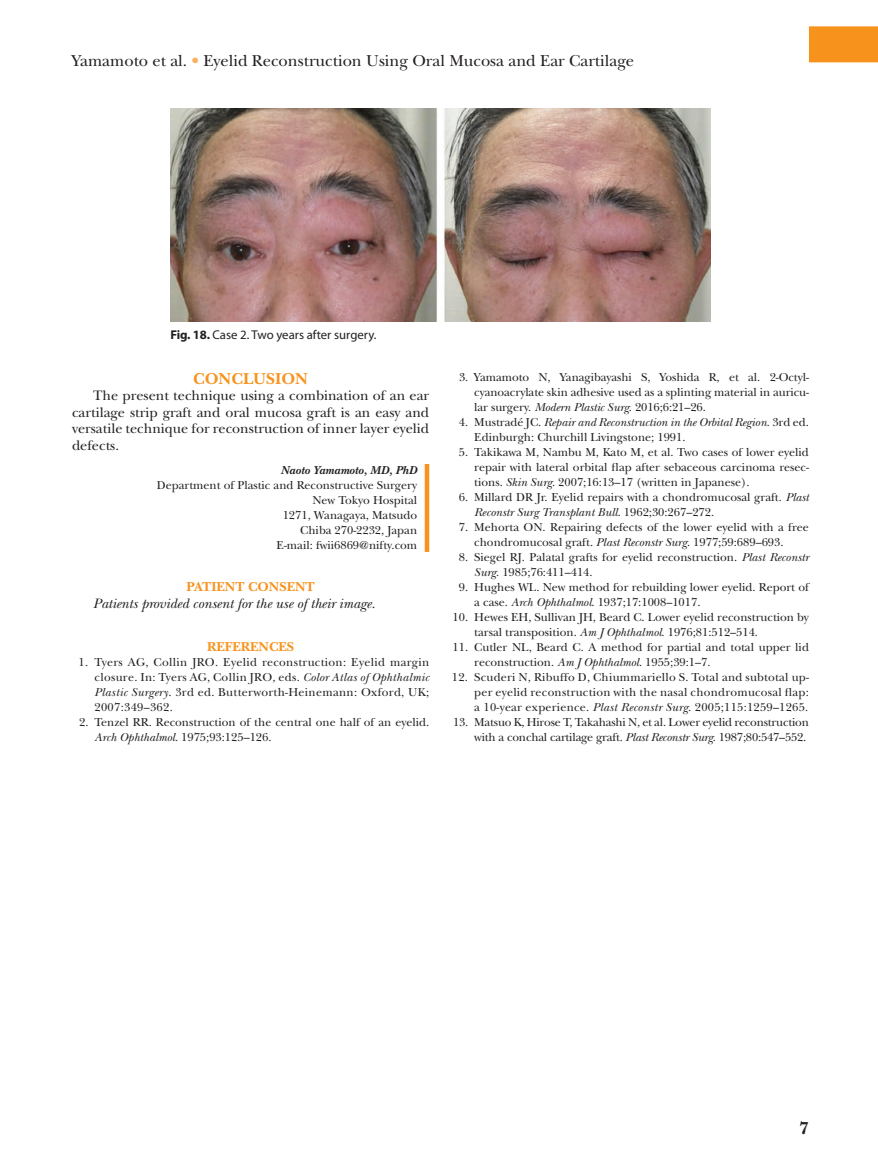
<style>
.page{position:relative;width:878px;height:1175px;background:#fff}
.page>*{position:absolute;margin:0;border:0;box-sizing:border-box;transform-origin:0 0}
.t1{font:700 18px "New Baskerville";color:#231f20}
.t2{font:16.5px "New Baskerville";color:#231f20}
.t3{font:700 16.5px "New Baskerville";color:#f7931d}
.t4{font:14.25px/16.5px "New Baskerville";color:#231f20;text-align:justify}
.t5{font:italic 14.25px "New Baskerville";color:#231f20}
.t6{font:700 13.5px "New Baskerville";color:#f7931d}
.t7{font:12.75px "Myriad Pro";color:#231f20}
.t8{font:12px/15px "New Baskerville";color:#231f20}
.t9{font:italic 700 12px "New Baskerville";color:#231f20}
.s1{color:#fab05f}
.s2{font-weight:700}
.s3{font-style:italic}
</style>
<div class="page">
<div style="left:808px;top:26px;width:70px;height:36px;background:#f7931d"></div>
<div style="left:424px;top:464px;width:5px;height:88px;background:#f7931d"></div>
<img style="left:170px;top:108px;width:540px;height:213px">
<h2 class="t2" style="left:72px;top:51px;width:563px">Yamamoto et al. <span class="s1">•</span> Eyelid Reconstruction Using Oral Mucosa and Ear Cartilage</h2>
<p class="t7" style="left:170px;top:327px;width:208px"><span class="s2">Fig. 18.</span> Case 2. Two years after surgery.</p>
<h2 class="t3" style="left:193px;top:369px;width:116px">CONCLUSION</h2>
<p class="t4" style="left:72px;top:387px;width:359px;text-indent:21px">The present technique using a combination of an ear cartilage strip graft and oral mucosa graft is an easy and versatile technique for reconstruction of inner layer eyelid defects.</p>
<p class="t9" style="left:281px;top:463px;width:138px">Naoto Yamamoto, MD, PhD</p>
<p class="t8" style="left:157px;top:477px;width:262px;text-align:right">Department of Plastic and Reconstructive Surgery<br>New Tokyo Hospital<br>1271, Wanagaya, Matsudo<br>Chiba 270-2232, Japan<br>E-mail: fwii6869@nifty.com</p>
<p class="t6" style="left:186px;top:578px;width:130px">PATIENT CONSENT</p>
<p class="t5" style="left:93px;top:594px;width:284px">Patients provided consent for the use of their image.</p>
<p class="t6" style="left:207px;top:638px;width:89px">REFERENCES</p>
<p class="t8" style="left:94px;top:654px;width:336px;text-align:justify;text-indent:-16px">1. Tyers AG, Collin JRO. Eyelid reconstruction: Eyelid margin closure. In: Tyers AG, Collin JRO, eds. <span class="s3">Color Atlas of Ophthalmic Plastic Surgery</span>. 3rd ed. Butterworth-Heinemann: Oxford, UK; 2007:349–362.</p>
<p class="t8" style="left:94px;top:714px;width:336px;text-indent:-15px">2. Tenzel RR. Reconstruction of the central one half of an eyelid.<br><span class="s3">Arch Ophthalmol</span>. 1975;93:125–126.</p>
<p class="t8" style="left:474px;top:369px;width:336px;text-align:justify;text-indent:-15px">3. Yamamoto N, Yanagibayashi S, Yoshida R, et al. 2-Octyl&shy;cyanoacrylate skin adhesive used as a splinting material in auricu&shy;lar surgery. <span class="s3">Modern Plastic Surg</span>. 2016;6:21–26.</p>
<p class="t8" style="left:474px;top:414px;width:336px;text-indent:-15px">4. Mustradé JC. <span class="s3">Repair and Reconstruction in the Orbital Region</span>. 3rd ed.<br>Edinburgh: Churchill Livingstone; 1991.</p>
<p class="t8" style="left:474px;top:444px;width:336px;text-align:justify;text-indent:-15px">5. Takikawa M, Nambu M, Kato M, et al. Two cases of lower eyelid repair with lateral orbital flap after sebaceous carcinoma resec&shy;tions. <span class="s3">Skin Surg</span>. 2007;16:13–17 (written in Japanese).</p>
<p class="t8" style="left:474px;top:489px;width:336px;text-indent:-15px">6. Millard DR Jr. Eyelid repairs with a chondromucosal graft. <span class="s3">Plast<br>Reconstr Surg Transplant Bull</span>. 1962;30:267–272.</p>
<p class="t8" style="left:474px;top:519px;width:336px;text-indent:-15px">7. Mehorta ON. Repairing defects of the lower eyelid with a free chondromucosal graft. <span class="s3">Plast Reconstr Surg</span>. 1977;59:689–693.</p>
<p class="t8" style="left:474px;top:549px;width:336px;text-indent:-15px">8. Siegel RJ. Palatal grafts for eyelid reconstruction. <span class="s3">Plast Reconstr<br>Surg</span>. 1985;76:411–414.</p>
<p class="t8" style="left:474px;top:579px;width:336px;text-indent:-15px">9. Hughes WL. New method for rebuilding lower eyelid. Report of a case. <span class="s3">Arch Ophthalmol</span>. 1937;17:1008–1017.</p>
<p class="t8" style="left:474px;top:609px;width:336px;text-indent:-22px">10. Hewes EH, Sullivan JH, Beard C. Lower eyelid reconstruction by tarsal transposition. <span class="s3">Am J Ophthalmol</span>. 1976;81:512–514.</p>
<p class="t8" style="left:474px;top:639px;width:336px;text-indent:-22px">11. Cutler NL, Beard C. A method for partial and total upper lid reconstruction. <span class="s3">Am J Ophthalmol</span>. 1955;39:1–7.</p>
<p class="t8" style="left:474px;top:669px;width:336px;text-align:justify;text-indent:-22px">12. Scuderi N, Ribuffo D, Chiummariello S. Total and subtotal up&shy;per eyelid reconstruction with the nasal chondromucosal flap: a 10-year experience. <span class="s3">Plast Reconstr Surg</span>. 2005;115:1259–1265.</p>
<p class="t8" style="left:453px;top:714px;width:357px;text-align:right">13. Matsuo K, Hirose T, Takahashi N, et al. Lower eyelid reconstruction with a conchal cartilage graft. <span class="s3">Plast Reconstr Surg</span>. 1987;80:547–552.</p>
<h1 class="t1" style="left:799px;top:1118px;width:11px">7</h1>
</div>
